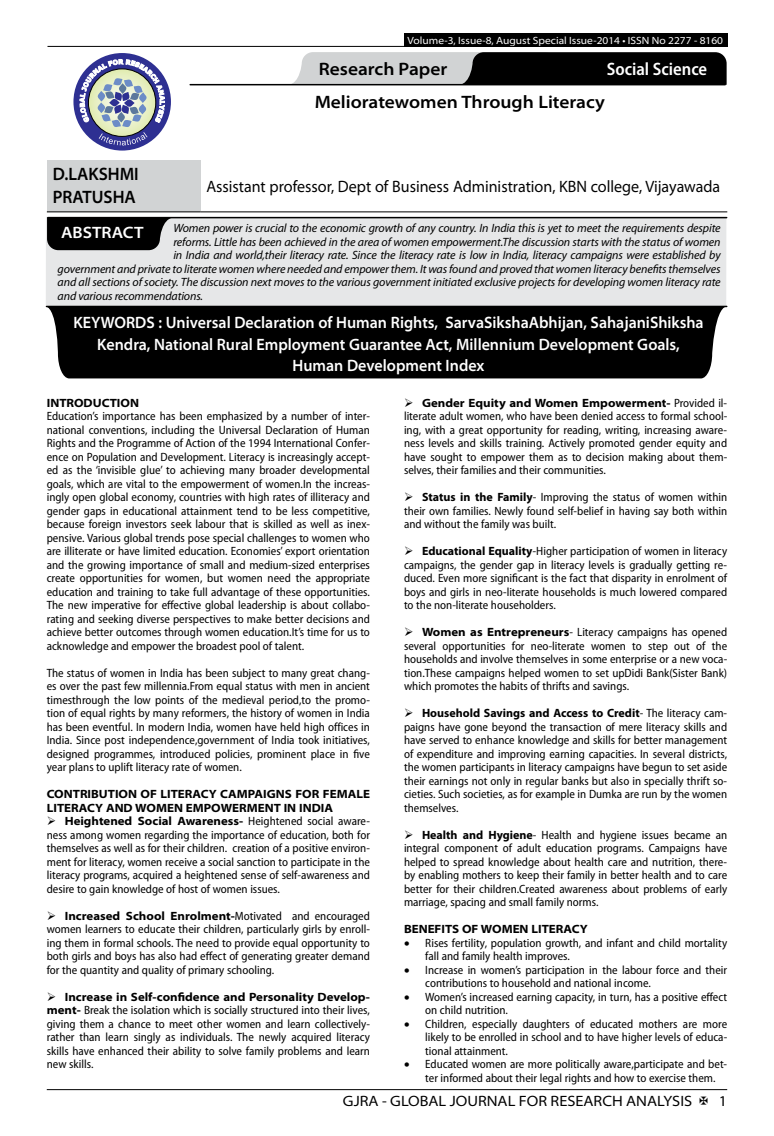
<style>
.page{position:relative;width:774px;height:1136px;background:#fff}
.page>*{position:absolute;margin:0;border:0;box-sizing:border-box;transform-origin:0 0}
.t1{font:600 semi-expanded 18px "Myriad Pro";color:#000}
.t2{font:600 semi-expanded 18px/23.4px "Myriad Pro";color:#000;scale:.9 1}
.t3{font:600 semi-condensed 18px "Myriad Pro";color:#fff}
.t4{font:600 semi-expanded 16.5px/21.5px "Myriad Pro";color:#fff;text-align:center;scale:.9 1}
.t5{font:semi-expanded 16.5px "Myriad Pro";color:#000;scale:.89 1}
.t6{font:600 semi-expanded 16.5px "Myriad Pro";color:#fff}
.t7{font:semi-expanded 15px "Myriad Pro";color:#000}
.t8{font:semi-condensed 12px/13.5px "Myriad Pro";color:#000;text-align:justify}
.t9{font:italic 12px "Myriad Pro";letter-spacing:-.01em;color:#000}
.t10{font:700 semi-expanded 12px/13.5px "Myriad Pro";color:#000}
.t11{font:semi-expanded 10.5px "Myriad Pro";color:#fff}
.s1{font-weight:700;font-stretch:semi-expanded}
.s2{font-weight:700;font-stretch:normal}
.s3{font-style:italic;font-stretch:normal}
</style>
<div class="page">
<hr style="left:47px;top:1089px;width:680px;height:1px;background:#000">
<div style="left:404px;top:33px;width:323px;height:14px;background:#000"></div>
<hr style="left:47px;top:46px;width:680px;height:1px;background:#000">
<svg style="left:288px;top:52px;width:439px;height:33px;background:#5a5a5b"></svg>
<hr style="left:190px;top:84px;width:535px;height:1px;background:#000">
<div style="left:73px;top:53px;width:98px;height:97px;background:#2e3092;border-radius:50%"></div>
<svg style="left:80px;top:59px;width:85px;height:86px"></svg>
<div style="left:47px;top:160px;width:153px;height:52px;background:#d1d3d4"></div>
<hr style="left:47px;top:211px;width:153px;height:1px;background:#000">
<hr style="left:200px;top:211px;width:527px;height:1px;background:#000">
<div style="left:46px;top:217px;width:680px;height:89px;background:#e6e7e8"></div>
<hr style="left:48px;top:217px;width:679px;height:1px;background:#000">
<svg style="left:47px;top:217px;width:126px;height:33px;background:#161616"></svg>
<hr style="left:46px;top:306px;width:681px;height:1px;background:#000">
<svg style="left:46px;top:307px;width:680px;height:71px;background:#1f1f1f"></svg>
<div style="left:71px;top:316px;width:635px;height:55px;background:#000"></div>
<p class="t11" style="left:408px;top:34px;width:317px">Volume-3, Issue-8, August Special Issue-2014 • ISSN No 2277 - 8160</p>
<h1 class="t1" style="left:319px;top:59px;width:130px">Research Paper</h1>
<h1 class="t3" style="left:607px;top:59px;width:102px">Social Science</h1>
<h1 class="t1" style="left:315px;top:92px;width:292px">Melioratewomen Through Literacy</h1>
<h1 class="t2" style="left:53px;top:162px;width:97px">D.LAKSHMI<br>PRATUSHA</h1>
<h2 class="t5" style="left:206px;top:178px;width:579px">Assistant professor, Dept of Business Administration, KBN college, Vijayawada</h2>
<p class="t9" style="left:173px;top:222px;width:549px">Women power is crucial to the economic growth of any country. In India this is yet to meet the requirements despite</p>
<p class="t9" style="left:173px;top:235px;width:549px">reforms. Little has been achieved in the area of women empowerment.The discussion starts with the status of women</p>
<p class="t9" style="left:173px;top:249px;width:549px">in India and world,their literacy rate. Since the literacy rate is low in India, literacy campaigns were established by</p>
<p class="t9" style="left:58px;top:262px;width:664px">government and private to literate women where needed and empower them. It was found and proved that women literacy benefits themselves</p>
<p class="t9" style="left:58px;top:276px;width:664px">and all sections of society. The discussion next moves to the various government initiated exclusive projects for developing women literacy rate</p>
<p class="t9" style="left:58px;top:289px;width:147px">and various recommendations.</p>
<h2 class="t6" style="left:61px;top:223px;width:84px">ABSTRACT</h2>
<h2 class="t4" style="left:73px;top:312px;width:702px">KEYWORDS : Universal Declaration of Human Rights, SarvaSikshaAbhijan, SahajaniShiksha<br>Kendra, National Rural Employment Guarantee Act, Millennium Development Goals,<br>Human Development Index</h2>
<p class="t10" style="left:47px;top:396px;width:94px">INTRODUCTION</p>
<p class="t8" style="left:47px;top:409px;width:325px">Education’s importance has been emphasized by a number of inter&shy;national conventions, including the Universal Declaration of Human Rights and the Programme of Action of the 1994 International Confer&shy;ence on Population and Development. Literacy is increasingly accept&shy;ed as the ‘invisible glue’ to achieving many broader developmental goals, which are vital to the empowerment of women.In the increas&shy;ingly open global economy, countries with high rates of illiteracy and gender gaps in educational attainment tend to be less competitive, because foreign investors seek labour that is skilled as well as inex&shy;pensive. Various global trends pose special challenges to women who are illiterate or have limited education. Economies’ export orientation and the growing importance of small and medium-sized enterprises create opportunities for women, but women need the appropriate education and training to take full advantage of these opportunities.<br>The new imperative for effective global leadership is about collabo&shy;rating and seeking diverse perspectives to make better decisions and achieve better outcomes through women education.It’s time for us to acknowledge and empower the broadest pool of talent.</p>
<p class="t8" style="left:47px;top:666px;width:325px">The status of women in India has been subject to many great chang&shy;es over the past few millennia.From equal status with men in ancient timesthrough the low points of the medieval period,to the promo&shy;tion of equal rights by many reformers, the history of women in India has been eventful. In modern India, women have held high offices in India. Since post independence,government of India took initiatives, designed programmes, introduced policies, prominent place in five year plans to uplift literacy rate of women.</p>
<p class="t10" style="left:47px;top:787px;width:325px">CONTRIBUTION OF LITERACY CAMPAIGNS FOR FEMALE<br>LITERACY AND WOMEN EMPOWERMENT IN INDIA</p>
<p class="t8" style="left:47px;top:814px;width:325px">➢ <span class="s1">Heightened Social Awareness-</span> Heightened social aware&shy;ness among women regarding the importance of education, both for themselves as well as for their children. creation of a positive environ&shy;ment for literacy, women receive a social sanction to participate in the literacy programs, acquired a heightened sense of self-awareness and desire to gain knowledge of host of women issues.</p>
<p class="t8" style="left:47px;top:909px;width:325px">➢ <span class="s1">Increased School Enrolment-</span>Motivated and encouraged women learners to educate their children, particularly girls by enroll&shy;ing them in formal schools. The need to provide equal opportunity to both girls and boys has also had effect of generating greater demand for the quantity and quality of primary schooling.</p>
<p class="t8" style="left:47px;top:990px;width:325px">➢ <span class="s1">Increase in Self-confidence and Personality Develop&shy;ment-</span> Break the isolation which is socially structured into their lives, giving them a chance to meet other women and learn collectively&shy;rather than learn singly as individuals. The newly acquired literacy skills have enhanced their ability to solve family problems and learn new skills.</p>
<p class="t8" style="left:404px;top:396px;width:325px">➢ <span class="s1">Gender Equity and Women Empowerment-</span> Provided il&shy;literate adult women, who have been denied access to formal school&shy;ing, with a great opportunity for reading, writing, increasing aware&shy;ness levels and skills training. Actively promoted gender equity and have sought to empower them as to decision making about them&shy;selves, their families and their communities.</p>
<p class="t8" style="left:404px;top:490px;width:325px">➢ <span class="s2">Status in the Family</span>- Improving the status of women within their own families. Newly found self-belief in having say both within and without the family was built.</p>
<p class="t8" style="left:404px;top:544px;width:325px">➢ <span class="s2">Educational Equality</span><span class="s3">-</span>Higher participation of women in literacy campaigns, the gender gap in literacy levels is gradually getting re&shy;duced. Even more significant is the fact that disparity in enrolment of boys and girls in neo-literate households is much lowered compared to the non-literate householders.</p>
<p class="t8" style="left:404px;top:625px;width:325px">➢ <span class="s1">Women as Entrepreneurs</span>- Literacy campaigns has opened several opportunities for neo-literate women to step out of the households and involve themselves in some enterprise or a new voca&shy;tion.These campaigns helped women to set upDidi Bank(Sister Bank) which promotes the habits of thrifts and savings.</p>
<p class="t8" style="left:404px;top:706px;width:325px">➢ <span class="s2">Household Savings and Access to Credit</span>- The literacy cam&shy;paigns have gone beyond the transaction of mere literacy skills and have served to enhance knowledge and skills for better management of expenditure and improving earning capacities. In several districts, the women participants in literacy campaigns have begun to set aside their earnings not only in regular banks but also in specially thrift so&shy;cieties. Such societies, as for example in Dumka are run by the women themselves.</p>
<p class="t8" style="left:404px;top:828px;width:325px">➢ <span class="s2">Health and Hygiene</span>- Health and hygiene issues became an integral component of adult education programs. Campaigns have helped to spread knowledge about health care and nutrition, there&shy;by enabling mothers to keep their family in better health and to care better for their children.Created awareness about problems of early marriage, spacing and small family norms.</p>
<p class="t10" style="left:404px;top:922px;width:185px">BENEFITS OF WOMEN LITERACY</p>
<p class="t8" style="left:425px;top:936px;width:303px;text-indent:-21px">• Rises fertility, population growth, and infant and child mortality fall and family health improves.</p>
<p class="t8" style="left:425px;top:963px;width:303px;text-indent:-21px">• Increase in women’s participation in the labour force and their contributions to household and national income.</p>
<p class="t8" style="left:425px;top:990px;width:303px;text-indent:-21px">• Women’s increased earning capacity, in turn, has a positive effect on child nutrition.</p>
<p class="t8" style="left:425px;top:1017px;width:303px;text-indent:-21px">• Children, especially daughters of educated mothers are more likely to be enrolled in school and to have higher levels of educa&shy;tional attainment.</p>
<p class="t8" style="left:425px;top:1057px;width:303px;text-indent:-21px">• Educated women are more politically aware,participate and bet&shy;ter informed about their legal rights and how to exercise them.</p>
<p class="t7" style="left:343px;top:1092px;width:351px">GJRA - GLOBAL JOURNAL FOR RESEARCH ANALYSIS</p>
<p class="t7" style="left:719px;top:1092px;width:10px">1</p>
</div>
